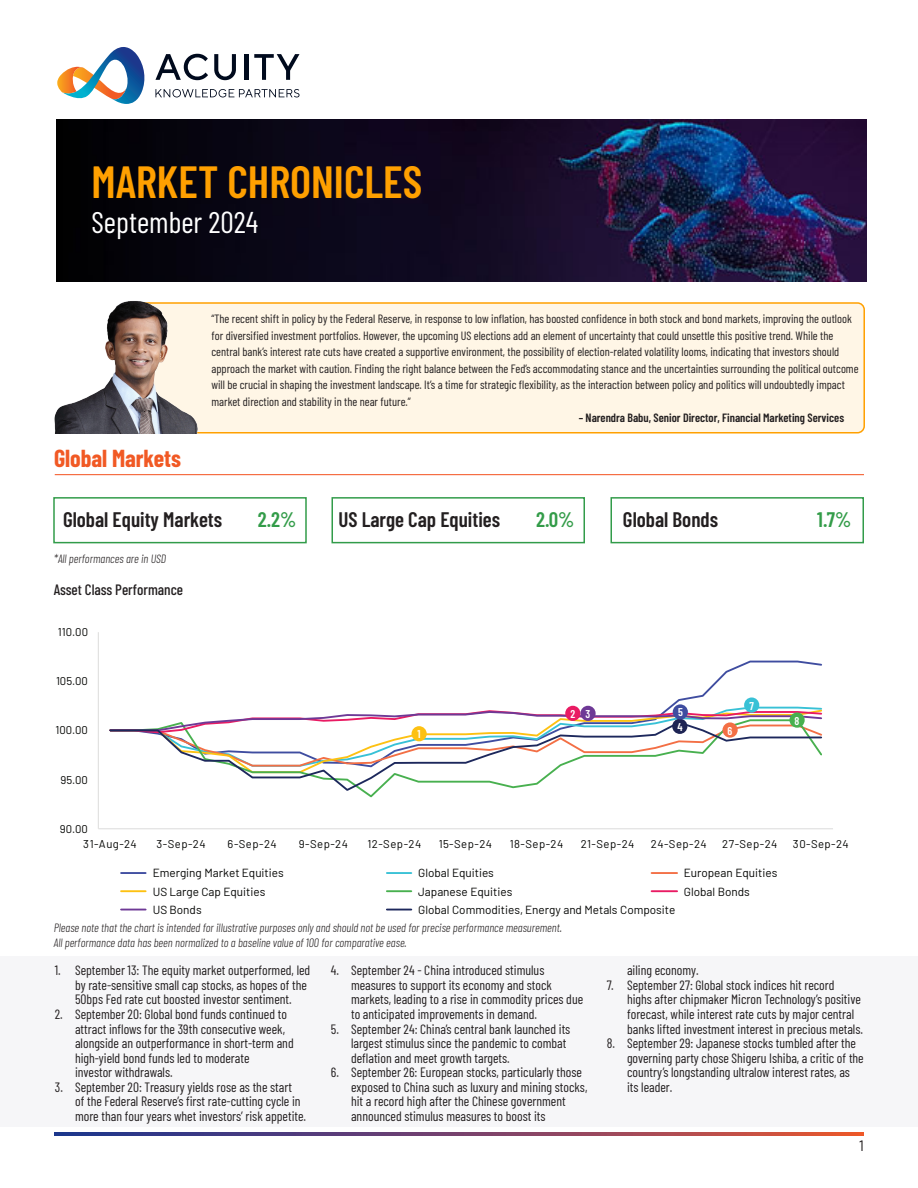
<style>
.page{position:relative;width:918px;height:1188px;background:#fff}
.page>*{position:absolute;margin:0;border:0;box-sizing:border-box;transform-origin:0 0}
.Paragraph-Heading{font:600 45px "Barlow Condensed";color:#ffa000}
.t1{font:30px "Barlow Condensed";color:#fff}
.Paragraph-Heading-2{font:700 24px "Barlow Condensed";color:#f15924}
.t2{font:600 21px "Barlow Condensed";color:#231f20}
.t3{font:600 21px "Barlow Condensed";color:#339c49}
.Body-Copy{font:500 15px "Barlow Condensed";color:#231f20}
.t4{font:15px "Barlow";color:#231f20}
.t5{font:13.5px/14.5px "Barlow Condensed";color:#231f20}
.t6{font:12px/16.5px "Barlow Condensed";color:#231f20}
.Body-Copy-2{font:italic 300 12px "Barlow Condensed";color:#231f20}
.t7{font:600 12px "Barlow Condensed";color:#231f20}
.t8{font:11.7px "Barlow";color:#040503}
.t9{font:11.25px "Barlow";letter-spacing:.04em;color:#040503}
.t10{font:600 11.25px "Barlow Condensed";color:#fff}
</style>
<div class="page">
<div style="left:133px;top:303px;width:731px;height:130px;background:#fff6e6;border-radius:7px"></div>
<div style="left:132px;top:302px;width:733px;height:132px;border:2px solid #ffa000;border-radius:7px"></div>
<img style="left:57px;top:119px;width:810px;height:162px">
<div style="left:53px;top:497px;width:254px;height:46px;border:2px solid #329c4a"></div>
<div style="left:332px;top:497px;width:253px;height:46px;border:2px solid #329c4a"></div>
<div style="left:610px;top:497px;width:254px;height:46px;border:2px solid #329c4a"></div>
<svg style="left:155px;top:54px;width:53px;height:26px"></svg>
<svg style="left:214px;top:54px;width:22px;height:26px"></svg>
<hr style="left:244px;top:54px;width:4px;height:26px;background:#000a1d">
<svg style="left:254px;top:54px;width:45px;height:26px"></svg>
<svg style="left:155px;top:89px;width:145px;height:8px"></svg>
<svg style="left:57px;top:47px;width:88px;height:57px"></svg>
<hr style="left:55px;top:474px;width:809px;height:1px;background:#f4511e">
<img style="left:54px;top:247px;width:309px;height:187px">
<svg style="left:54px;top:1132px;width:810px;height:4px;background:#7b4367"></svg>
<div style="left:0;top:956px;width:918px;height:170px;background:#f6f6f8"></div>
<hr style="left:121px;top:872px;width:25px;height:2px;background:#3f4da0">
<hr style="left:387px;top:872px;width:24px;height:2px;background:#38c1d6">
<hr style="left:652px;top:872px;width:25px;height:2px;background:#f36f45">
<hr style="left:121px;top:890px;width:25px;height:2px;background:#fdc112">
<hr style="left:387px;top:890px;width:24px;height:2px;background:#48b04f">
<hr style="left:652px;top:890px;width:25px;height:2px;background:#e91b63">
<svg style="left:121px;top:909px;width:25px;height:1px"></svg>
<svg style="left:387px;top:909px;width:24px;height:1px"></svg>
<hr style="left:98px;top:632px;width:1px;height:197px;background:#e0e0df">
<hr style="left:98px;top:828px;width:735px;height:1px;background:#e0e0df">
<svg style="left:571px;top:660px;width:251px;height:46px"></svg>
<svg style="left:227px;top:709px;width:595px;height:11px"></svg>
<svg style="left:109px;top:720px;width:713px;height:72px"></svg>
<div style="left:412px;top:726px;width:15px;height:15px;background:#fdc112;border-radius:50%"></div>
<div style="left:565px;top:706px;width:15px;height:15px;background:#e91b63;border-radius:50%"></div>
<div style="left:580px;top:706px;width:16px;height:15px;background:#6e3996;border-radius:50%"></div>
<div style="left:672px;top:719px;width:15px;height:15px;background:#1e2454;border-radius:50%"></div>
<div style="left:673px;top:704px;width:15px;height:16px;background:#3f4da0;border-radius:50%"></div>
<div style="left:723px;top:722px;width:15px;height:16px;background:#f36f45;border-radius:50%"></div>
<div style="left:744px;top:697px;width:15px;height:16px;background:#38c1d6;border-radius:50%"></div>
<div style="left:789px;top:713px;width:16px;height:15px;background:#48b04f;border-radius:50%"></div>
<p class="Paragraph-Heading" style="left:92px;top:150px;width:332px">MARKET CHRONICLES</p>
<p class="t1" style="left:92px;top:201px;width:168px">September 2024</p>
<p class="Paragraph-Heading-2" style="left:54px;top:442px;width:129px">Global Markets</p>
<p class="t6" style="left:212px;top:310px;width:649px">“The recent shift in policy by the Federal Reserve, in response to low inflation, has boosted confidence in both stock and bond markets, improving the outlook for diversified investment portfolios. However, the upcoming US elections add an element of uncertainty that could unsettle this positive trend. While the central bank’s interest rate cuts have created a supportive environment, the possibility of election-related volatility looms, indicating that investors should approach the market with caution. Finding the right balance between the Fed’s accommodating stance and the uncertainties surrounding the political outcome will be crucial in shaping the investment landscape. It’s a time for strategic flexibility, as the interaction between policy and politics will undoubtedly impact market direction and stability in the near future.”</p>
<p class="t7" style="left:579px;top:409px;width:267px">– Narendra Babu, Senior Director, Financial Marketing Services</p>
<p class="t2" style="left:63px;top:505px;width:161px">Global Equity Markets</p>
<p class="t3" style="left:258px;top:505px;width:40px">2.2%</p>
<p class="t2" style="left:338px;top:505px;width:163px">US Large Cap Equities</p>
<p class="t3" style="left:536px;top:505px;width:40px">2.0%</p>
<p class="t2" style="left:623px;top:505px;width:97px">Global Bonds</p>
<p class="t3" style="left:817px;top:505px;width:35px">1.7%</p>
<p class="Body-Copy-2" style="left:54px;top:550px;width:114px">*All performances are in USD</p>
<p class="Body-Copy" style="left:54px;top:579px;width:131px">Asset Class Performance</p>
<p class="t9" style="left:58px;top:624px;width:32px">110.00</p>
<p class="t9" style="left:56px;top:673px;width:33px">105.00</p>
<p class="t9" style="left:55px;top:722px;width:34px">100.00</p>
<p class="t9" style="left:60px;top:771px;width:29px">95.00</p>
<p class="t9" style="left:60px;top:820px;width:30px">90.00</p>
<p class="t10" style="left:418px;top:726px;width:5px">1</p>
<p class="t10" style="left:571px;top:706px;width:21px">2 3</p>
<p class="t10" style="left:678px;top:704px;width:6px">5</p>
<p class="t10" style="left:677px;top:719px;width:7px">4</p>
<p class="t10" style="left:728px;top:723px;width:6px">6</p>
<p class="t10" style="left:749px;top:698px;width:6px">7</p>
<p class="t10" style="left:795px;top:713px;width:6px">8</p>
<p class="t9" style="left:83px;top:835px;width:55px">31-Aug-24</p>
<p class="t9" style="left:157px;top:835px;width:51px">3-Sep-24</p>
<p class="t9" style="left:228px;top:835px;width:51px">6-Sep-24</p>
<p class="t9" style="left:299px;top:835px;width:51px">9-Sep-24</p>
<p class="t9" style="left:367px;top:835px;width:55px">12-Sep-24</p>
<p class="t9" style="left:439px;top:835px;width:55px">15-Sep-24</p>
<p class="t9" style="left:510px;top:835px;width:55px">18-Sep-24</p>
<p class="t9" style="left:581px;top:835px;width:55px">21-Sep-24</p>
<p class="t9" style="left:651px;top:835px;width:58px">24-Sep-24</p>
<p class="t9" style="left:722px;top:835px;width:57px">27-Sep-24</p>
<p class="t9" style="left:793px;top:835px;width:57px">30-Sep-24</p>
<p class="t8" style="left:153px;top:865px;width:132px">Emerging Market Equities</p>
<p class="t8" style="left:418px;top:865px;width:77px">Global Equities</p>
<p class="t8" style="left:684px;top:865px;width:95px">European Equities</p>
<p class="t8" style="left:153px;top:883px;width:114px">US Large Cap Equities</p>
<p class="t8" style="left:418px;top:883px;width:96px">Japanese Equities</p>
<p class="t8" style="left:684px;top:883px;width:67px">Global Bonds</p>
<p class="t8" style="left:153px;top:901px;width:50px">US Bonds</p>
<p class="t8" style="left:418px;top:901px;width:259px">Global Commodities, Energy and Metals Composite</p>
<p class="Body-Copy-2" style="left:54px;top:919px;width:510px">Please note that the chart is intended for illustrative purposes only and should not be used for precise performance measurement.</p>
<p class="Body-Copy-2" style="left:54px;top:934px;width:354px">All performance data has been normalized to a baseline value of 100 for comparative ease.</p>
<p class="t5" style="left:75px;top:962px;width:237px;text-indent:-20px">1. September 13: The equity market outperformed, led by rate-sensitive small cap stocks, as hopes of the<br>50bps Fed rate cut boosted investor sentiment.</p>
<p class="t5" style="left:75px;top:1006px;width:220px;text-indent:-20px">2. September 20: Global bond funds continued to attract inflows for the 39th consecutive week, alongside an outperformance in short-term and high-yield bond funds led to moderate<br>investor withdrawals.</p>
<p class="t5" style="left:75px;top:1079px;width:232px;text-indent:-20px">3. September 20: Treasury yields rose as the start<br>of the Federal Reserve’s first rate-cutting cycle in more than four years whet investors’ risk appetite.</p>
<p class="t5" style="left:351px;top:962px;width:234px;text-indent:-20px">4. September 24 - China introduced stimulus measures to support its economy and stock markets, leading to a rise in commodity prices due to anticipated improvements in demand.</p>
<p class="t5" style="left:351px;top:1020px;width:221px;text-indent:-20px">5. September 24: China’s central bank launched its largest stimulus since the pandemic to combat deflation and meet growth targets.</p>
<p class="t5" style="left:351px;top:1064px;width:238px;text-indent:-20px">6. September 26: European stocks, particularly those exposed to China such as luxury and mining stocks, hit a record high after the Chinese government announced stimulus measures to boost its</p>
<p class="t5" style="left:627px;top:962px;width:73px">ailing economy.</p>
<p class="t5" style="left:627px;top:977px;width:237px;text-indent:-20px">7. September 27: Global stock indices hit record<br>highs after chipmaker Micron Technology’s positive forecast, while interest rate cuts by major central banks lifted investment interest in precious metals.</p>
<p class="t5" style="left:627px;top:1035px;width:238px;text-indent:-20px">8. September 29: Japanese stocks tumbled after the governing party chose Shigeru Ishiba, a critic of the country’s longstanding ultralow interest rates, as its leader.</p>
<p class="t4" style="left:859px;top:1134px;width:7px">1</p>
</div>
